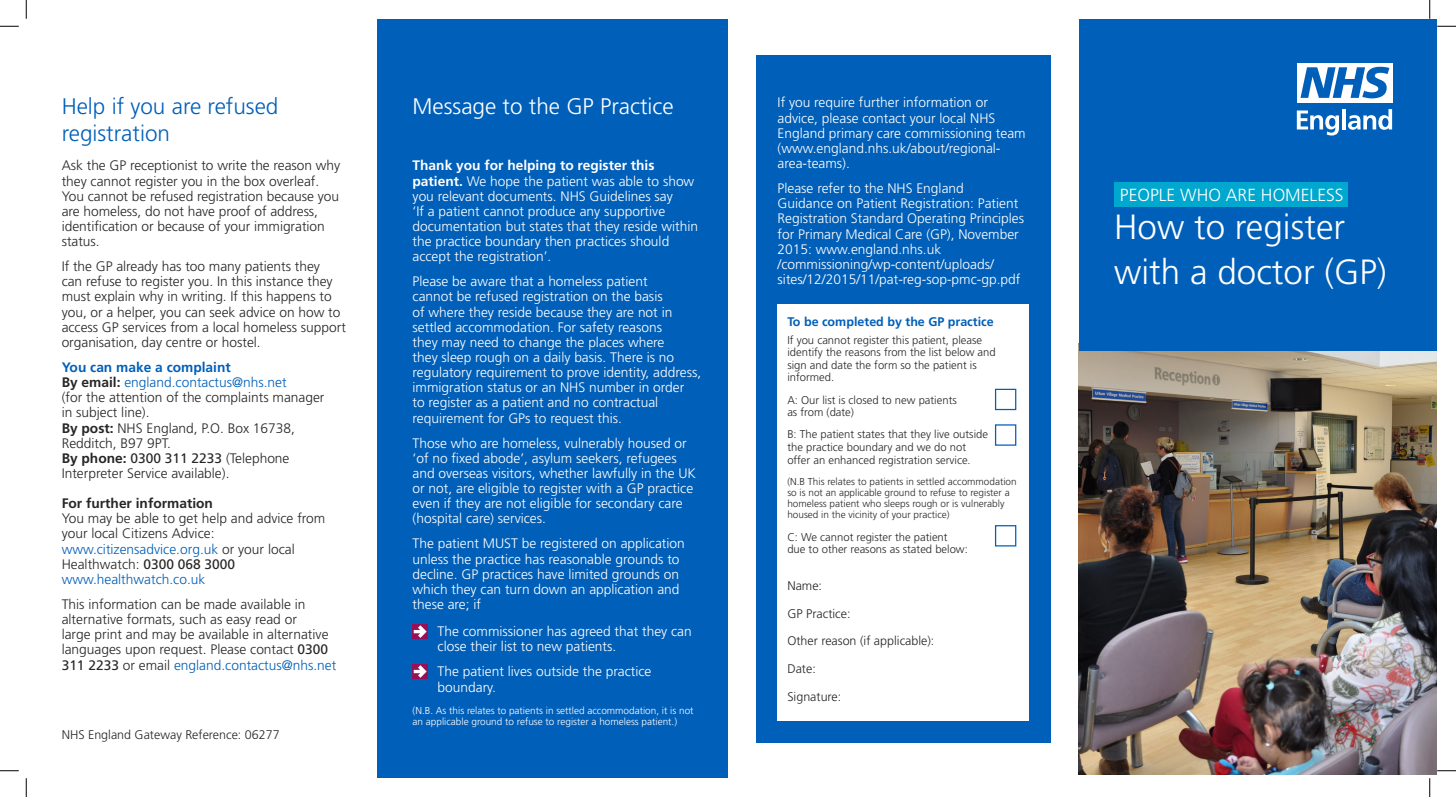
<style>
.page{position:relative;width:1456px;height:797px;background:#fff}
.page>*{position:absolute;margin:0;border:0;box-sizing:border-box;transform-origin:0 0}
.t1{font:300 35px "Frutiger";color:#fff}
.t2{font:300 22.5px/27px "Frutiger";color:#005fb9}
.t3{font:300 22.5px "Frutiger";color:#fff}
.t4{font:300 17.5px "Frutiger";color:#fff}
.t5{font:300 13.75px/15.1px "Frutiger";color:#fff}
.t6{font:300 13.75px/15.1px "Frutiger";color:#262626}
.t7{font:300 12.5px "Frutiger";color:#262626}
.t8{font:700 12.5px "Frutiger";color:#005fb9}
.t9{font:300 11.25px/12.4px "Frutiger";color:#262626}
.t10{font:300 10px/11px "Frutiger";color:#262626}
.t11{font:300 10px/11.2px "Frutiger";color:#fff}
.s1{font-weight:700;color:#005fb9}
.s2{font-weight:700}
.s3{color:#005fb9}
.s4{font-weight:400}
</style>
<div class="page">
<img style="left:1079px;top:350px;width:357px;height:424px">
<div style="left:1079px;top:19px;width:357px;height:331px;background:#005fb9"></div>
<svg style="left:1297px;top:110px;width:42px;height:25px"></svg>
<hr style="left:1342px;top:109px;width:3px;height:20px;background:#fff">
<svg style="left:1348px;top:109px;width:44px;height:21px"></svg>
<div style="left:1297px;top:63px;width:95px;height:39px;background:#fff"></div>
<svg style="left:1300px;top:67px;width:89px;height:31px"></svg>
<div style="left:756px;top:55px;width:294px;height:687px;background:#005fb9"></div>
<div style="left:377px;top:19px;width:351px;height:758px;background:#005fb9"></div>
<svg style="left:412px;top:664px;width:16px;height:15px"></svg>
<svg style="left:414px;top:665px;width:13px;height:12px"></svg>
<svg style="left:412px;top:624px;width:16px;height:15px"></svg>
<svg style="left:414px;top:625px;width:13px;height:13px"></svg>
<div style="left:777px;top:304px;width:252px;height:417px;background:#fff"></div>
<div style="left:995px;top:389px;width:21px;height:21px;border:1px solid #005fb9"></div>
<div style="left:995px;top:424px;width:21px;height:22px;border:1px solid #005fb9"></div>
<div style="left:995px;top:525px;width:21px;height:21px;border:1px solid #005fb9"></div>
<div style="left:1114px;top:182px;width:234px;height:25px;background:#00a7cf"></div>
<svg style="left:0;top:25px;width:19px;height:2px"></svg>
<svg style="left:1437px;top:25px;width:19px;height:2px"></svg>
<svg style="left:0;top:770px;width:19px;height:1px"></svg>
<svg style="left:1437px;top:770px;width:19px;height:1px"></svg>
<svg style="left:25px;top:0;width:2px;height:19px"></svg>
<svg style="left:25px;top:778px;width:2px;height:19px"></svg>
<svg style="left:1429px;top:0;width:1px;height:19px"></svg>
<svg style="left:1429px;top:778px;width:1px;height:19px"></svg>
<p class="t2" style="left:62px;top:93px;width:218px">Help if you are refused registration</p>
<p class="t6" style="left:62px;top:158px;width:280px">Ask the GP receptionist to write the reason why they cannot register you in the box overleaf.<br>You cannot be refused registration because you are homeless, do not have proof of address, identification or because of your immigration status.</p>
<p class="t6" style="left:62px;top:259px;width:286px">If the GP already has too many patients they<br>can refuse to register you. In this instance they must explain why in writing. If this happens to you, or a helper, you can seek advice on how to access GP services from a local homeless support organisation, day centre or hostel.</p>
<p class="t6" style="left:62px;top:360px;width:264px"><span class="s1">You can make a complaint<br></span><span class="s2">By email:</span> <span class="s3">england.contactus@nhs.net<br></span>(for the attention of the complaints manager in subject line).<br><span class="s2">By post:</span> NHS England, P.O. Box 16738,<br>Redditch, B97 9PT.<br><span class="s2">By phone:</span> <span class="s4">0300 311 2233</span> (Telephone<br>Interpreter Service available).</p>
<p class="t6" style="left:62px;top:496px;width:265px"><span class="s2">For further information<br></span>You may be able to get help and advice from your local Citizens Advice: <span class="s3">www.citizensadvice.org.uk</span> or your local<br>Healthwatch: <span class="s4">0300 068 3000 </span><span class="s3">www.healthwatch.co.uk</span></p>
<p class="t6" style="left:62px;top:597px;width:276px">This information can be made available in alternative formats, such as easy read or<br>large print and may be available in alternative languages upon request. Please contact <span class="s4">0300<br>311 2233</span> or email <span class="s3">england.contactus@nhs.net</span></p>
<p class="t7" style="left:62px;top:728px;width:219px">NHS England Gateway Reference: 06277</p>
<p class="t3" style="left:412px;top:93px;width:263px">Message to the GP Practice</p>
<p class="t5" style="left:777px;top:95px;width:250px">If you require further information or advice, please contact your local NHS England primary care commissioning team (www.england.nhs.uk/about/regional&shy;area-teams).</p>
<p class="t5" style="left:777px;top:181px;width:248px">Please refer to the NHS England<br>Guidance on Patient Registration: Patient Registration Standard Operating Principles for Primary Medical Care (GP), November 2015: www.england.nhs.uk /commissioning/wp-content/uploads/ sites/12/2015/11/pat-reg-sop-pmc-gp.pdf</p>
<p class="t5" style="left:412px;top:158px;width:287px"><span class="s2">Thank you for helping to register this patient.</span> We hope the patient was able to show you relevant documents. NHS Guidelines say<br>‘If a patient cannot produce any supportive documentation but states that they reside within the practice boundary then practices should accept the registration’.</p>
<p class="t5" style="left:412px;top:274px;width:290px">Please be aware that a homeless patient<br>cannot be refused registration on the basis<br>of where they reside because they are not in settled accommodation. For safety reasons<br>they may need to change the places where<br>they sleep rough on a daily basis. There is no regulatory requirement to prove identity, address, immigration status or an NHS number in order<br>to register as a patient and no contractual requirement for GPs to request this.</p>
<p class="t5" style="left:412px;top:435px;width:285px">Those who are homeless, vulnerably housed or ‘of no fixed abode’, asylum seekers, refugees and overseas visitors, whether lawfully in the UK or not, are eligible to register with a GP practice even if they are not eligible for secondary care (hospital care) services.</p>
<p class="t5" style="left:412px;top:536px;width:274px">The patient MUST be registered on application unless the practice has reasonable grounds to decline. GP practices have limited grounds on which they can turn down an application and these are; if</p>
<p class="t5" style="left:437px;top:623px;width:256px">The commissioner has agreed that they can close their list to new patients.</p>
<p class="t5" style="left:437px;top:663px;width:215px;line-height:16.5px">The patient lives outside the practice boundary.</p>
<p class="t11" style="left:412px;top:704px;width:282px">(N.B. As this relates to patients in settled accommodation, it is not an applicable ground to refuse to register a homeless patient.)</p>
<p class="t8" style="left:787px;top:314px;width:208px">To be completed by the GP practice</p>
<p class="t9" style="left:787px;top:334px;width:210px">If you cannot register this patient, please identify the reasons from the list below and sign and date the form so the patient is informed.</p>
<p class="t9" style="left:787px;top:393px;width:171px">A: Our list is closed to new patients as from (date)</p>
<p class="t9" style="left:787px;top:428px;width:202px">B: The patient states that they live outside the practice boundary and we do not</p>
<p class="t9" style="left:787px;top:454px;width:185px">offer an enhanced registration service.</p>
<p class="t10" style="left:787px;top:476px;width:231px">(N.B This relates to patients in settled accommodation so is not an applicable ground to refuse to register a homeless patient who sleeps rough or is vulnerably housed in the vicinity of your practice)</p>
<p class="t9" style="left:787px;top:531px;width:182px">C: We cannot register the patient due to other reasons as stated below:</p>
<p class="t7" style="left:787px;top:579px;width:36px">Name:</p>
<p class="t7" style="left:787px;top:606px;width:65px">GP Practice:</p>
<p class="t7" style="left:787px;top:634px;width:149px">Other reason (if applicable):</p>
<p class="t7" style="left:787px;top:661px;width:30px">Date:</p>
<p class="t7" style="left:787px;top:689px;width:55px">Signature:</p>
<p class="t4" style="left:1120px;top:185px;width:225px">PEOPLE WHO ARE HOMELESS</p>
<p class="t1" style="left:1114px;top:207px;width:232px">How to register</p>
<p class="t1" style="left:1114px;top:252px;width:274px">with a doctor (GP)</p>
</div>
